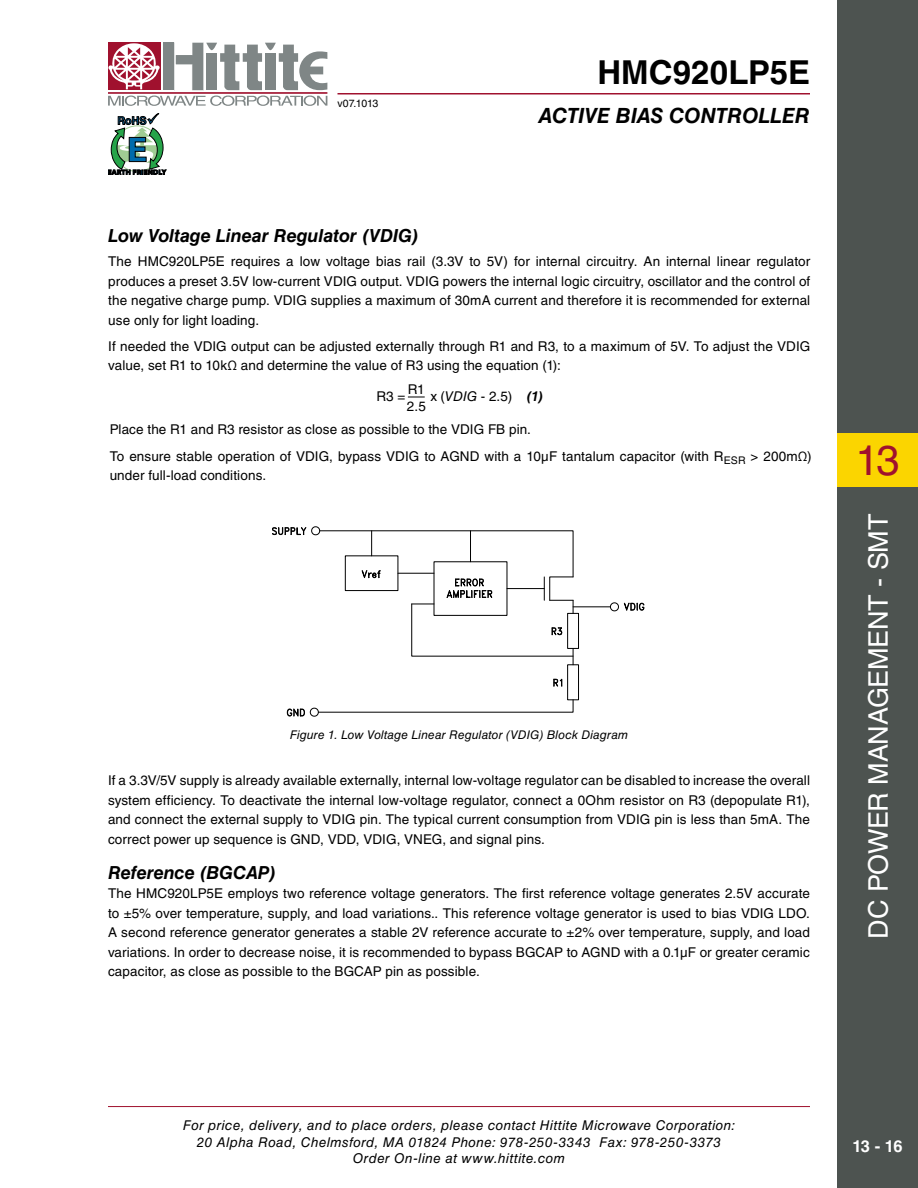
<style>
.page{position:relative;width:918px;height:1188px;background:#fff}
.page>*{position:absolute;margin:0;border:0;box-sizing:border-box;transform-origin:0 0}
.t1{font:42px "Helvetica LT Std";color:#a0112e}
.t2{font:700 33px "Helvetica LT Std";color:#000}
.t3{font:27px "Helvetica LT Std";letter-spacing:-.01em;color:#fff}
.t4{font:italic 700 21px "Helvetica LT Std";letter-spacing:-.005em;color:#000}
.t5{font:italic 700 18px "Helvetica LT Std";letter-spacing:-.005em;color:#000}
.t6{font:700 16.5px "Helvetica LT Std";color:#fff}
.t7{font:13.5px/19.5px "Helvetica LT Std";letter-spacing:.01em;color:#000}
.t8{font:italic 13.5px/16.5px "Helvetica LT Std";letter-spacing:.03em;color:#000;text-align:center}
.t9{font:italic 12px "Helvetica LT Std";letter-spacing:.01em;color:#000}
.t10{font:10.5px "Helvetica LT Std";letter-spacing:-.015em;color:#000}
.s1{font-style:italic}
.s2{font-weight:700;font-style:italic}
</style>
<div class="page">
<hr style="left:108px;top:1106px;width:702px;height:1px;background:#a0112e">
<div style="left:163px;top:43px;width:11px;height:47px;background:#7f8686"></div>
<div style="left:108px;top:43px;width:52px;height:47px;background:#a0112e"></div>
<hr style="left:108px;top:92px;width:219px;height:2px;background:#a0112e">
<svg style="left:176px;top:43px;width:151px;height:47px"></svg>
<svg style="left:108px;top:96px;width:219px;height:10px"></svg>
<svg style="left:108px;top:43px;width:52px;height:46px"></svg>
<hr style="left:338px;top:93px;width:472px;height:1px;background:#a0112e">
<svg style="left:108px;top:113px;width:58px;height:62px"></svg>
<div style="left:837px;top:0;width:81px;height:1188px;background:#4d5350"></div>
<div style="left:837px;top:433px;width:81px;height:54px;background:#fbd500"></div>
<svg style="left:408px;top:397px;width:17px;height:1px"></svg>
<div style="left:567px;top:665px;width:12px;height:35px;border:1px solid #000"></div>
<div style="left:567px;top:613px;width:12px;height:36px;border:1px solid #000"></div>
<hr style="left:573px;top:607px;width:37px;height:1px;background:#000">
<svg style="left:610px;top:602px;width:35px;height:9px"></svg>
<svg style="left:287px;top:699px;width:287px;height:17px"></svg>
<svg style="left:272px;top:526px;width:302px;height:139px"></svg>
<svg style="left:553px;top:678px;width:9px;height:9px"></svg>
<p class="t10" style="left:337px;top:97px;width:42px">v07.1013</p>
<h3 class="t5" style="left:108px;top:225px;width:312px">Low Voltage Linear Regulator (VDIG)</h3>
<h2 class="t2" style="left:597px;top:53px;width:214px">HMC920LP5E</h2>
<h3 class="t4" style="left:538px;top:103px;width:273px">ACTIVE BIAS CONTROLLER</h3>
<p class="t7" style="left:108px;top:252px;width:704px;text-align:justify">The HMC920LP5E requires a low voltage bias rail (3.3V to 5V) for internal circuitry. An internal linear regulator produces a preset 3.5V low-current VDIG output. VDIG powers the internal logic circuitry, oscillator and the control of the negative charge pump. VDIG supplies a maximum of 30mA current and therefore it is recommended for external use only for light loading.</p>
<p class="t7" style="left:108px;top:336px;width:704px">If needed the VDIG output can be adjusted externally through R1 and R3, to a maximum of 5V. To adjust the VDIG value, set R1 to 10kΩ and determine the value of R3 using the equation (1):</p>
<p class="t7" style="left:407px;top:381px;width:21px;line-height:17.4px">R1<br>2.5</p>
<p class="t7" style="left:376px;top:386px;width:30px">R3 =</p>
<p class="t7" style="left:430px;top:386px;width:115px">x (<span class="s1">VDIG</span> - 2.5) <span class="s2">(1)</span></p>
<p class="t7" style="left:110px;top:416px;width:704px;line-height:26.2px">Place the R1 and R3 resistor as close as possible to the VDIG FB pin.<br>To ensure stable operation of VDIG, bypass VDIG to AGND with a 10µF tantalum capacitor (with R<sub>ESR</sub> &gt; 200mΩ)</p>
<p class="t7" style="left:110px;top:466px;width:158px">under full-load conditions.</p>
<p class="t9" style="left:290px;top:728px;width:340px">Figure 1. Low Voltage Linear Regulator (VDIG) Block Diagram</p>
<p class="t7" style="left:108px;top:771px;width:704px;text-align:justify">If a 3.3V/5V supply is already available externally, internal low-voltage regulator can be disabled to increase the overall system efficiency. To deactivate the internal low-voltage regulator, connect a 0Ohm resistor on R3 (depopulate R1), and connect the external supply to VDIG pin. The typical current consumption from VDIG pin is less than 5mA. The correct power up sequence is GND, VDD, VDIG, VNEG, and signal pins.</p>
<h3 class="t5" style="left:108px;top:861px;width:170px">Reference (BGCAP)</h3>
<p class="t7" style="left:108px;top:884px;width:704px;text-align:justify">The HMC920LP5E employs two reference voltage generators. The first reference voltage generates 2.5V accurate to ±5% over temperature, supply, and load variations.. This reference voltage generator is used to bias VDIG LDO.<br>A second reference generator generates a stable 2V reference accurate to ±2% over temperature, supply, and load variations. In order to decrease noise, it is recommended to bypass BGCAP to AGND with a 0.1μF or greater ceramic capacitor, as close as possible to the BGCAP pin as possible.</p>
<h1 class="t1" style="left:856px;top:436px;width:45px">13</h1>
<h3 class="t3" style="left:863px;top:939px;width:426px;rotate:-90deg">DC POWER MANAGEMENT - SMT</h3>
<p class="t8" style="left:183px;top:1117px;width:554px">For price, delivery, and to place orders, please contact Hittite Microwave Corporation:<br>20 Alpha Road, Chelmsford, MA 01824 Phone: 978-250-3343 Fax: 978-250-3373<br>Order On-line at www.hittite.com</p>
<p class="t6" style="left:852px;top:1136px;width:52px">13 - 16</p>
</div>
